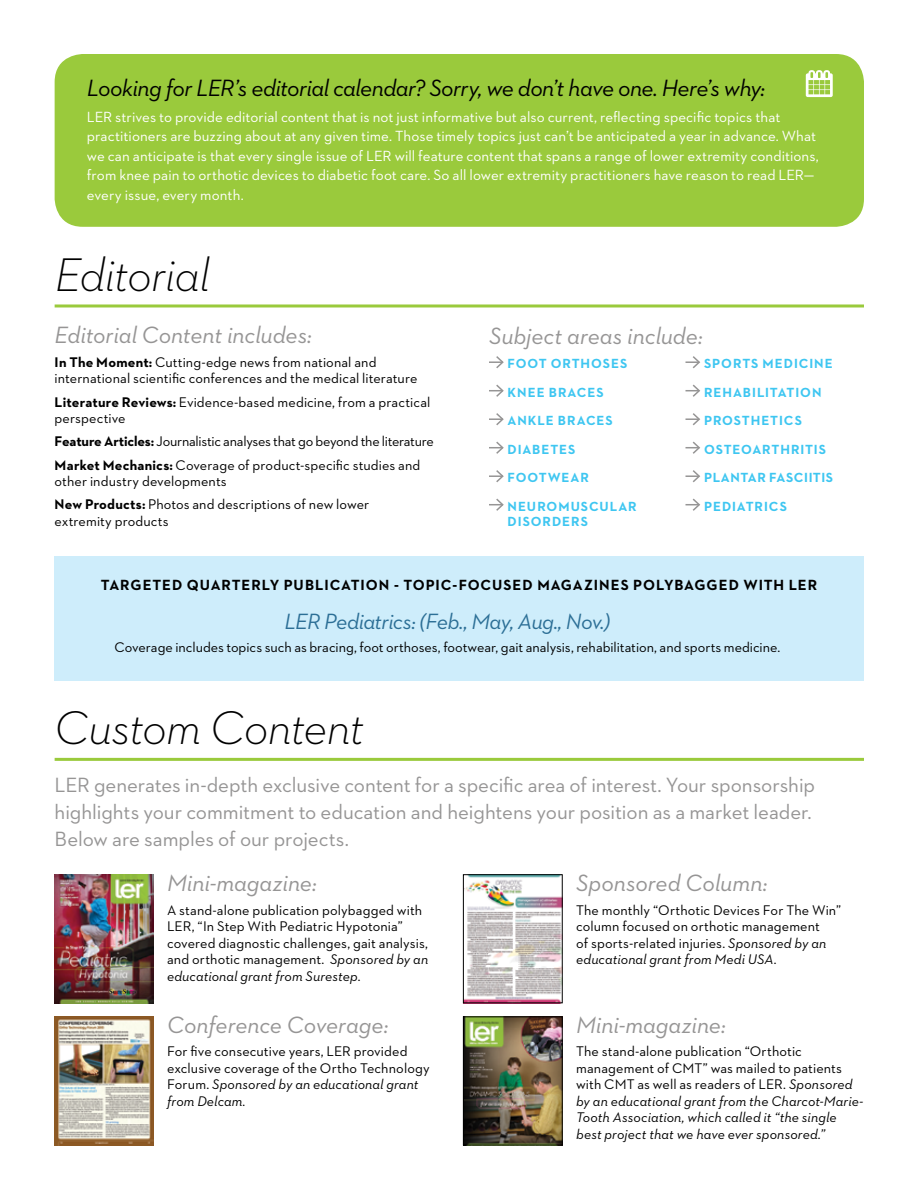
<style>
.page{position:relative;width:918px;height:1188px;background:#fff}
.page>*{position:absolute;margin:0;border:0;box-sizing:border-box;transform-origin:0 0}
.t1{font:italic 300 48px "Neutraface 2 Text";letter-spacing:-.02em;color:#000}
.t2{font:italic 24px "Neutraface 2 Text";letter-spacing:-.005em;color:#969595}
.t3{font:italic 24px "Neutraface 2 Text";letter-spacing:-.025em;color:#000}
.t4{font:italic 22.5px "Neutraface 2 Text";letter-spacing:-.025em;color:#2c6f96}
.t5{font:21px/27px "Neutraface 2 Text";letter-spacing:-.005em;color:#969595}
.t6{font:15px/19.5px "Neutraface 2 Text";letter-spacing:.005em;color:#fff}
.t7{font:700 15px "Neutraface 2 Text";letter-spacing:.06em;color:#000}
.t8{font:14.25px/16.5px "Neutraface 2 Text";letter-spacing:.005em;color:#000}
.t9{font:italic 14.25px/16.5px "Neutraface 2 Text";letter-spacing:.005em;color:#000}
.t10{font:14.25px/23.2px "Neutraface 2 Text";letter-spacing:-.015em;color:#000}
.t11{font:700 13.5px/28.5px "Neutraface 2 Text";letter-spacing:.065em;color:#3ec6f1}
.s1{font-weight:700}
.s2{font-style:italic}
.s3{font-style:normal}
</style>
<div class="page">
<div style="left:54px;top:556px;width:810px;height:124px;background:#ceedfb"></div>
<hr style="left:55px;top:304px;width:809px;height:3px;background:#9aca3c">
<div style="left:55px;top:54px;width:809px;height:173px;background:#9aca3c;border-radius:28px"></div>
<svg style="left:806px;top:70px;width:27px;height:27px"></svg>
<hr style="left:55px;top:758px;width:809px;height:3px;background:#9aca3c">
<img style="left:54px;top:874px;width:100px;height:129px">
<img style="left:54px;top:1016px;width:100px;height:129px">
<img style="left:465px;top:876px;width:96px;height:125px">
<div style="left:463px;top:874px;width:100px;height:129px;border:1px solid #000"></div>
<img style="left:465px;top:1018px;width:96px;height:125px">
<div style="left:463px;top:1016px;width:100px;height:129px;border:1px solid #000"></div>
<svg style="left:489px;top:356px;width:15px;height:13px"></svg>
<svg style="left:489px;top:384px;width:15px;height:13px"></svg>
<svg style="left:489px;top:413px;width:15px;height:13px"></svg>
<svg style="left:489px;top:441px;width:15px;height:13px"></svg>
<svg style="left:489px;top:470px;width:15px;height:13px"></svg>
<svg style="left:489px;top:498px;width:15px;height:13px"></svg>
<svg style="left:686px;top:356px;width:14px;height:13px"></svg>
<svg style="left:686px;top:384px;width:14px;height:13px"></svg>
<svg style="left:686px;top:413px;width:14px;height:13px"></svg>
<svg style="left:686px;top:441px;width:14px;height:13px"></svg>
<svg style="left:686px;top:470px;width:14px;height:13px"></svg>
<svg style="left:686px;top:498px;width:14px;height:13px"></svg>
<h2 class="t3" style="left:87px;top:72px;width:680px">Looking for LER’s editorial calendar? Sorry, we don’t have one. Here’s why:</h2>
<p class="t6" style="left:87px;top:107px;width:734px">LER strives to provide editorial content that is not just informative but also current, reflecting specific topics that practitioners are buzzing about at any given time. Those timely topics just can’t be anticipated a year in advance. What we can anticipate is that every single issue of LER will feature content that spans a range of lower extremity conditions, from knee pain to orthotic devices to diabetic foot care. So all lower extremity practitioners have reason to read LER— every issue, every month.</p>
<h1 class="t1" style="left:55px;top:244px;width:157px">Editorial</h1>
<h2 class="t2" style="left:55px;top:320px;width:259px">Editorial Content includes:</h2>
<p class="t8" style="left:55px;top:353px;width:364px"><span class="s1">In The Moment:</span> Cutting-edge news from national and international scientific conferences and the medical literature</p>
<p class="t8" style="left:55px;top:393px;width:377px"><span class="s1">Literature Reviews:</span> Evidence-based medicine, from a practical perspective</p>
<p class="t10" style="left:55px;top:430px;width:381px"><span class="s1">Feature Articles:</span> Journalistic analyses that go beyond the literature<br><span class="s1">Market Mechanics:</span> Coverage of product-specific studies and</p>
<p class="t8" style="left:55px;top:469px;width:316px;line-height:23.2px">other industry developments<br><span class="s1">New Products:</span> Photos and descriptions of new lower</p>
<p class="t8" style="left:55px;top:512px;width:116px">extremity products</p>
<h2 class="t2" style="left:489px;top:321px;width:215px">Subject areas include:</h2>
<p class="t11" style="left:508px;top:349px;width:131px">FOOT ORTHOSES<br>KNEE BRACES<br>ANKLE BRACES<br>DIABETES<br>FOOTWEAR<br>NEUROMUSCULAR</p>
<p class="t11" style="left:508px;top:507px;width:82px">DISORDERS</p>
<p class="t11" style="left:704px;top:349px;width:131px">SPORTS MEDICINE<br>REHABILITATION<br>PROSTHETICS<br>OSTEOARTHRITIS<br>PLANTAR FASCIITIS<br>PEDIATRICS</p>
<p class="t7" style="left:101px;top:575px;width:718px">TARGETED QUARTERLY PUBLICATION - TOPIC-FOCUSED MAGAZINES POLYBAGGED WITH LER</p>
<h3 class="t4" style="left:285px;top:607px;width:327px">LER Pediatrics: (Feb., May, Aug., Nov.)</h3>
<p class="t8" style="left:115px;top:639px;width:667px">Coverage includes topics such as bracing, foot orthoses, footwear, gait analysis, rehabilitation, and sports medicine.</p>
<h1 class="t1" style="left:55px;top:698px;width:311px">Custom Content</h1>
<h3 class="t5" style="left:55px;top:771px;width:762px">LER generates in-depth exclusive content for a specific area of interest. Your sponsorship highlights your commitment to education and heightens your position as a market leader.<br>Below are samples of our projects.</h3>
<h2 class="t2" style="left:167px;top:868px;width:151px">Mini-magazine:</h2>
<p class="t8" style="left:167px;top:901px;width:263px">A stand-alone publication polybagged with LER, “In Step With Pediatric Hypotonia” covered diagnostic challenges, gait analysis, and orthotic management. <span class="s2">Sponsored by an educational grant from Surestep.</span></p>
<h2 class="t2" style="left:167px;top:1010px;width:223px">Conference Coverage:</h2>
<p class="t8" style="left:167px;top:1043px;width:264px">For five consecutive years, LER provided exclusive coverage of the Ortho Technology Forum. <span class="s2">Sponsored by an educational grant from Delcam.</span></p>
<h2 class="t2" style="left:576px;top:868px;width:193px">Sponsored Column:</h2>
<p class="t8" style="left:576px;top:901px;width:267px">The monthly “Orthotic Devices For The Win” column focused on orthotic management<br>of sports-related injuries. <span class="s2">Sponsored by an educational grant from Medi USA.</span></p>
<h2 class="t2" style="left:576px;top:1010px;width:151px">Mini-magazine:</h2>
<p class="t9" style="left:576px;top:1043px;width:289px"><span class="s3">The stand-alone publication “Orthotic management of CMT” was mailed to patients with CMT as well as readers of LER.</span> Sponsored by an educational grant from the Charcot-Marie-Tooth Association, which called it “the single best project that we have ever sponsored.”</p>
</div>
